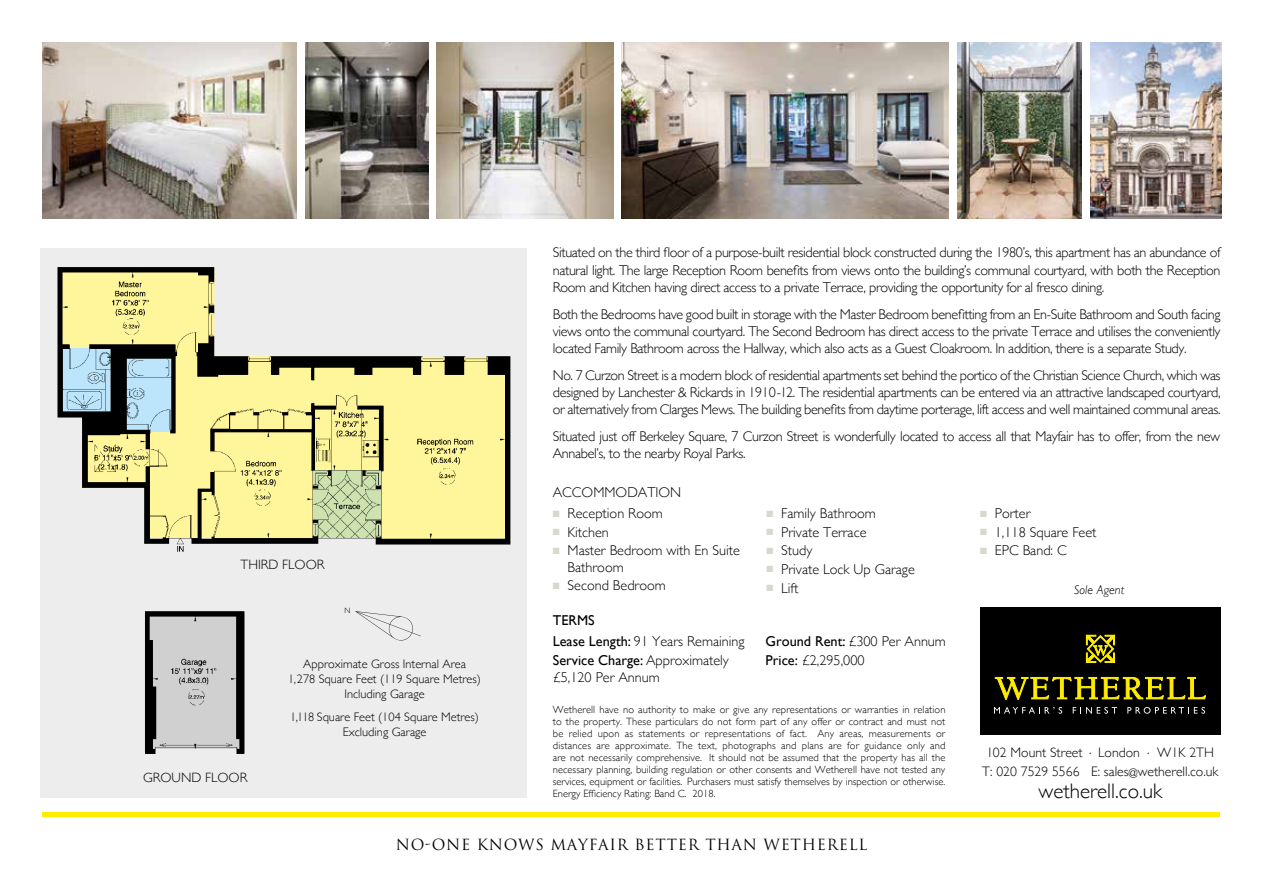
<style>
.page{position:relative;width:1263px;height:893px;background:#fff}
.page>*{position:absolute;margin:0;border:0;box-sizing:border-box;transform-origin:0 0}
.t1{font:300 21px "Gill Sans";color:#000}
.t2{font:15px "Trajan";letter-spacing:.05em;color:#000}
.t3{font:300 14.25px/16.5px "Gill Sans";color:#000}
.t4{font:14.25px/20px "Gill Sans";color:#000}
.t5{font:300 14.1px/17.2px "Gill Sans";letter-spacing:-.025em;color:#000;text-align:justify}
.t6{font:300 13.8px/18.6px "Gill Sans";color:#000;text-align:center}
.t7{font:300 13.5px "Gill Sans";color:#000}
.t8{font:italic 300 12.75px "Gill Sans";color:#000}
.t9{font:300 12.3px/14.9px "Gill Sans";color:#000;text-align:center}
.t10{font:300 10.5px/12px "Gill Sans";color:#000;text-align:justify}
.t11{font:300 7.8px "Gill Sans";color:#000}
.s1{color:#d9d7cf}
.s2{font-weight:300}
.s3{font-weight:400}
.s4{font-size:10.95px}
</style>
<div class="page">
<div style="left:40px;top:248px;width:487px;height:549px;background:#ededed"></div>
<img style="left:145px;top:611px;width:100px;height:143px">
<div style="left:43px;top:812px;width:1177px;height:5px;background:#ffed00"></div>
<div style="left:980px;top:607px;width:240px;height:127px;background:#000"></div>
<svg style="left:1086px;top:635px;width:29px;height:28px"></svg>
<svg style="left:995px;top:677px;width:210px;height:23px"></svg>
<svg style="left:994px;top:707px;width:68px;height:7px"></svg>
<svg style="left:1073px;top:707px;width:44px;height:7px"></svg>
<svg style="left:1127px;top:707px;width:78px;height:7px"></svg>
<svg style="left:355px;top:611px;width:66px;height:30px"></svg>
<img style="left:57px;top:267px;width:454px;height:285px">
<img style="left:622px;top:43px;width:327px;height:176px">
<img style="left:43px;top:43px;width:254px;height:176px">
<img style="left:958px;top:43px;width:123px;height:176px">
<img style="left:305px;top:43px;width:123px;height:176px">
<img style="left:437px;top:43px;width:177px;height:176px">
<img style="left:1090px;top:43px;width:132px;height:176px">
<p class="t5" style="left:553px;top:244px;width:669px">Situated on the third floor of a purpose-built residential block constructed during the 1980’s, this apartment has an abundance of natural light. The large Reception Room benefits from views onto the building’s communal courtyard, with both the Reception Room and Kitchen having direct access to a private Terrace, providing the opportunity for al fresco dining.</p>
<p class="t5" style="left:553px;top:305px;width:669px">Both the Bedrooms have good built in storage with the Master Bedroom benefitting from an En-Suite Bathroom and South facing views onto the communal courtyard. The Second Bedroom has direct access to the private Terrace and utilises the conveniently located Family Bathroom across the Hallway, which also acts as a Guest Cloakroom. In addition, there is a separate Study.</p>
<p class="t5" style="left:553px;top:366px;width:669px">No. 7 Curzon Street is a modern block of residential apartments set behind the portico of the Christian Science Church, which was designed by Lanchester &amp; Rickards in 1910-12. The residential apartments can be entered via an attractive landscaped courtyard, or alternatively from Clarges Mews. The building benefits from daytime porterage, lift access and well maintained communal areas.</p>
<p class="t5" style="left:553px;top:427px;width:669px">Situated just off Berkeley Square, 7 Curzon Street is wonderfully located to access all that Mayfair has to offer, from the new<br>Annabel’s, to the nearby Royal Parks.</p>
<p class="t7" style="left:241px;top:554px;width:85px">THIRD FLOOR</p>
<p class="t11" style="left:344px;top:604px;width:7px">N</p>
<p class="t7" style="left:143px;top:767px;width:106px">GROUND FLOOR</p>
<p class="t9" style="left:288px;top:656px;width:194px">Approximate Gross Internal Area<br>1,278 Square Feet (119 Square Metres)<br>Including Garage</p>
<p class="t9" style="left:290px;top:709px;width:190px">1,118 Square Feet (104 Square Metres)<br>Excluding Garage</p>
<p class="t3" style="left:553px;top:483px;width:130px">ACCOMMODATION</p>
<p class="t3" style="left:553px;top:504px;width:112px"><span class="s1">■</span> Reception Room</p>
<p class="t3" style="left:553px;top:523px;width:58px"><span class="s1">■</span> Kitchen</p>
<p class="t3" style="left:568px;top:542px;width:174px;text-indent:-15px"><span class="s1">■</span> Master Bedroom with En Suite<br>Bathroom</p>
<p class="t3" style="left:553px;top:577px;width:114px"><span class="s1">■</span> Second Bedroom</p>
<p class="t4" style="left:553px;top:610px;width:193px">TERMS<br>Lease Length: <span class="s2">91 Years Remaining<br></span>Service Charge: <span class="s2">Approximately</span></p>
<p class="t3" style="left:553px;top:668px;width:109px">£5,120 Per Annum</p>
<p class="t3" style="left:766px;top:504px;width:111px"><span class="s1">■</span> Family Bathroom</p>
<p class="t3" style="left:766px;top:523px;width:102px"><span class="s1">■</span> Private Terrace</p>
<p class="t3" style="left:766px;top:542px;width:47px"><span class="s1">■</span> Study</p>
<p class="t3" style="left:766px;top:560px;width:150px"><span class="s1">■</span> Private Lock Up Garage</p>
<p class="t3" style="left:766px;top:579px;width:33px"><span class="s1">■</span> Lift</p>
<p class="t3" style="left:766px;top:630px;width:182px;line-height:19.6px"><span class="s3">Ground Rent:</span> £300 Per Annum<br><span class="s3">Price:</span> £2,295,000</p>
<p class="t10" style="left:553px;top:703px;width:394px">Wetherell have no authority to make or give any representations or warranties in relation to the property. These particulars do not form part of any offer or contract and must not be relied upon as statements or representations of fact. Any areas, measurements or distances are approximate. The text, photographs and plans are for guidance only and are not necessarily comprehensive. It should not be assumed that the property has all the necessary planning, building regulation or other consents and Wetherell have not tested any services, equipment or facilities. Purchasers must satisfy themselves by inspection or otherwise.<br>Energy Efficiency Rating: Band C. 2018.</p>
<p class="t2" style="left:396px;top:835px;width:473px">NO-ONE KNOWS MAYFAIR BETTER THAN WETHERELL</p>
<p class="t3" style="left:980px;top:504px;width:52px"><span class="s1">■</span> Porter</p>
<p class="t3" style="left:980px;top:523px;width:118px"><span class="s1">■</span> 1,118 Square Feet</p>
<p class="t3" style="left:980px;top:542px;width:88px"><span class="s1">■</span> EPC Band: C</p>
<p class="t8" style="left:1074px;top:583px;width:52px">Sole Agent</p>
<p class="t6" style="left:982px;top:743px;width:238px">102 Mount Street . London . W1K 2TH<br>T: 020 7529 5566 E: sales<span class="s4">@</span>wetherell.co.uk</p>
<h1 class="t1" style="left:1039px;top:775px;width:125px">wetherell.co.uk</h1>
</div>
